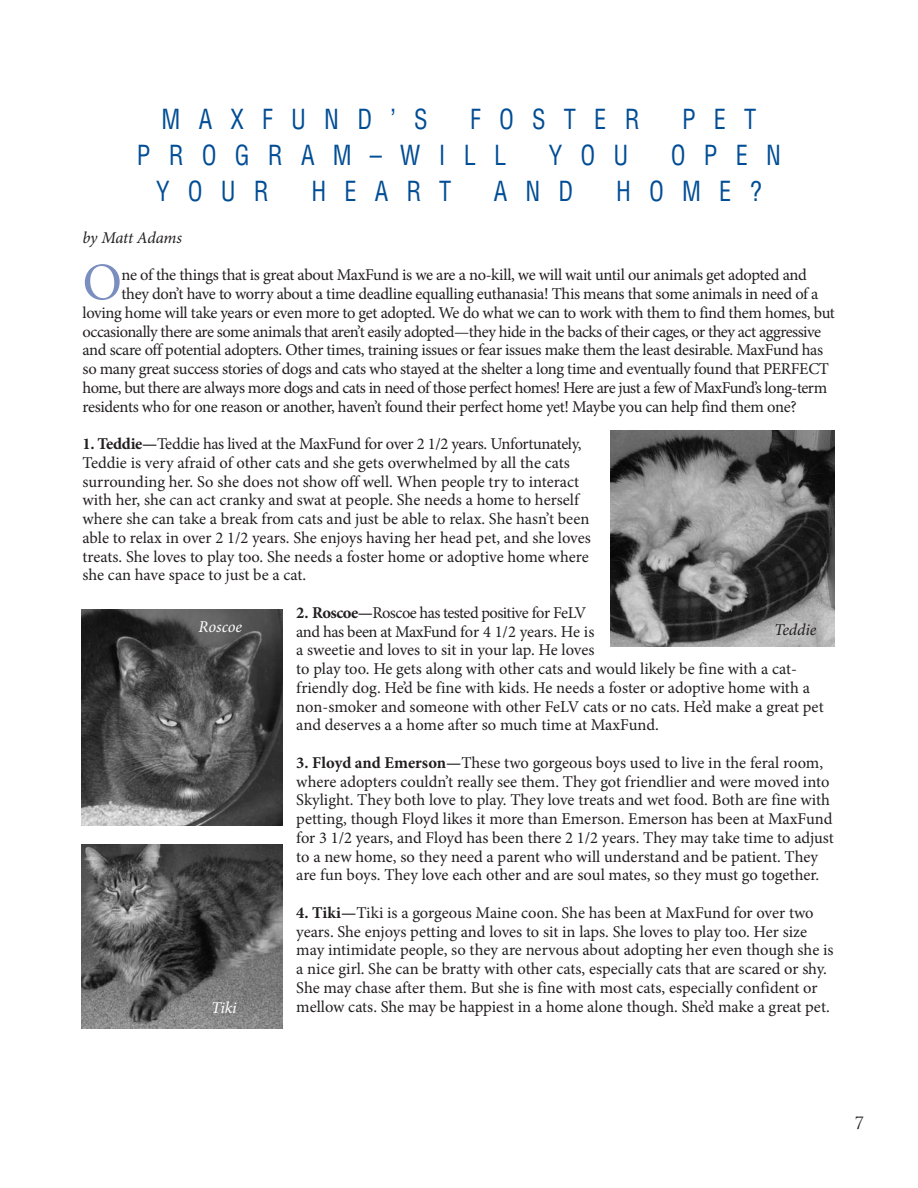
<style>
.page{position:relative;width:918px;height:1188px;background:#fff}
.page>*{position:absolute;margin:0;border:0;box-sizing:border-box;transform-origin:0 0}
.t1{font:52.8px "Minion Pro";color:#7b8ec0}
.t2{font:condensed 27px "Helvetica LT Std";letter-spacing:.75em;color:#014d95;scale:.9 1}
.t3{font:16.5px/18.8px "Minion Pro";letter-spacing:-.01em;color:#231f20}
.t4{font:16.5px "Minion Pro";letter-spacing:-.03em;color:#231f20}
.t5{font:16.5px "Minion Pro";letter-spacing:-.035em;color:#231f20}
.t6{font:italic 16.5px "Minion Pro";letter-spacing:-.015em;color:#231f20}
.t7{font:italic 16.5px "Minion Pro";letter-spacing:-.005em;color:#fff}
.t8{font:16.5px "Trajan Pro";color:#231f20}
.s1{font-weight:700}
</style>
<div class="page">
<img style="left:611px;top:430px;width:223px;height:216px">
<img style="left:81px;top:609px;width:202px;height:216px">
<img style="left:81px;top:844px;width:202px;height:185px">
<h2 class="t2" style="left:162px;top:109px;width:297px">MAXFUND’S</h2>
<h2 class="t2" style="left:470px;top:109px;width:190px">FOSTER</h2>
<h2 class="t2" style="left:682px;top:109px;width:84px">PET</h2>
<h2 class="t2" style="left:137px;top:145px;width:412px">PROGRAM–WILL</h2>
<h2 class="t2" style="left:549px;top:145px;width:90px">YOU</h2>
<h2 class="t2" style="left:671px;top:145px;width:124px">OPEN</h2>
<h2 class="t2" style="left:156px;top:181px;width:127px">YOUR</h2>
<h2 class="t2" style="left:311px;top:181px;width:157px">HEART</h2>
<h2 class="t2" style="left:494px;top:181px;width:90px">AND</h2>
<h2 class="t2" style="left:616px;top:181px;width:164px">HOME?</h2>
<p class="t6" style="left:82px;top:231px;width:101px">by Matt Adams</p>
<h1 class="t1" style="left:82px;top:262px;width:41px">O</h1>
<p class="t3" style="left:122px;top:267px;width:687px">ne of the things that is great about MaxFund is we are a no-kill, we will wait until our animals get adopted and</p>
<p class="t3" style="left:122px;top:286px;width:698px">they don’t have to worry about a time deadline equalling euthanasia! This means that some animals in need of a</p>
<p class="t3" style="left:82px;top:305px;width:754px">loving home will take years or even more to get adopted. We do what we can to work with them to find them homes, but</p>
<p class="t4" style="left:82px;top:325px;width:740px">occasionally there are some animals that aren’t easily adopted—they hide in the backs of their cages, or they act aggressive</p>
<p class="t3" style="left:82px;top:342px;width:742px">and scare off potential adopters. Other times, training issues or fear issues make them the least desirable. MaxFund has</p>
<p class="t3" style="left:82px;top:361px;width:748px">so many great success stories of dogs and cats who stayed at the shelter a long time and eventually found that PERFECT</p>
<p class="t5" style="left:82px;top:381px;width:746px">home, but there are always more dogs and cats in need of those perfect homes! Here are just a few of MaxFund’s long-term</p>
<p class="t3" style="left:82px;top:399px;width:716px">residents who for one reason or another, haven’t found their perfect home yet! Maybe you can help find them one?</p>
<p class="t3" style="left:82px;top:436px;width:510px"><span class="s1">1. Teddie—</span>Teddie has lived at the MaxFund for over 2 1/2 years. Unfortunately, Teddie is very afraid of other cats and she gets overwhelmed by all the cats surrounding her. So she does not show off well. When people try to interact with her, she can act cranky and swat at people. She needs a home to herself where she can take a break from cats and just be able to relax. She hasn’t been able to relax in over 2 1/2 years. She enjoys having her head pet, and she loves treats. She loves to play too. She needs a foster home or adoptive home where she can have space to just be a cat.</p>
<p class="t3" style="left:296px;top:605px;width:529px"><span class="s1">2. Roscoe—</span>Roscoe has tested positive for FeLV<br>and has been at MaxFund for 4 1/2 years. He is<br>a sweetie and loves to sit in your lap. He loves<br>to play too. He gets along with other cats and would likely be fine with a cat&shy;friendly dog. He’d be fine with kids. He needs a foster or adoptive home with a non-smoker and someone with other FeLV cats or no cats. He’d make a great pet and deserves a a home after so much time at MaxFund.</p>
<p class="t3" style="left:296px;top:755px;width:539px"><span class="s1">3. Floyd and Emerson—</span>These two gorgeous boys used to live in the feral room, where adopters couldn’t really see them. They got friendlier and were moved into Skylight. They both love to play. They love treats and wet food. Both are fine with petting, though Floyd likes it more than Emerson. Emerson has been at MaxFund for 3 1/2 years, and Floyd has been there 2 1/2 years. They may take time to adjust to a new home, so they need a parent who will understand and be patient. They are fun boys. They love each other and are soul mates, so they must go together.</p>
<p class="t3" style="left:296px;top:905px;width:539px"><span class="s1">4. Tiki—</span>Tiki is a gorgeous Maine coon. She has been at MaxFund for over two years. She enjoys petting and loves to sit in laps. She loves to play too. Her size may intimidate people, so they are nervous about adopting her even though she is a nice girl. She can be bratty with other cats, especially cats that are scared or shy.<br>She may chase after them. But she is fine with most cats, especially confident or mellow cats. She may be happiest in a home alone though. She’d make a great pet.</p>
<p class="t7" style="left:199px;top:621px;width:45px">Roscoe</p>
<p class="t6" style="left:774px;top:624px;width:44px">Teddie</p>
<p class="t7" style="left:211px;top:1001px;width:27px">Tiki</p>
<p class="t8" style="left:854px;top:1117px;width:11px">7</p>
</div>
